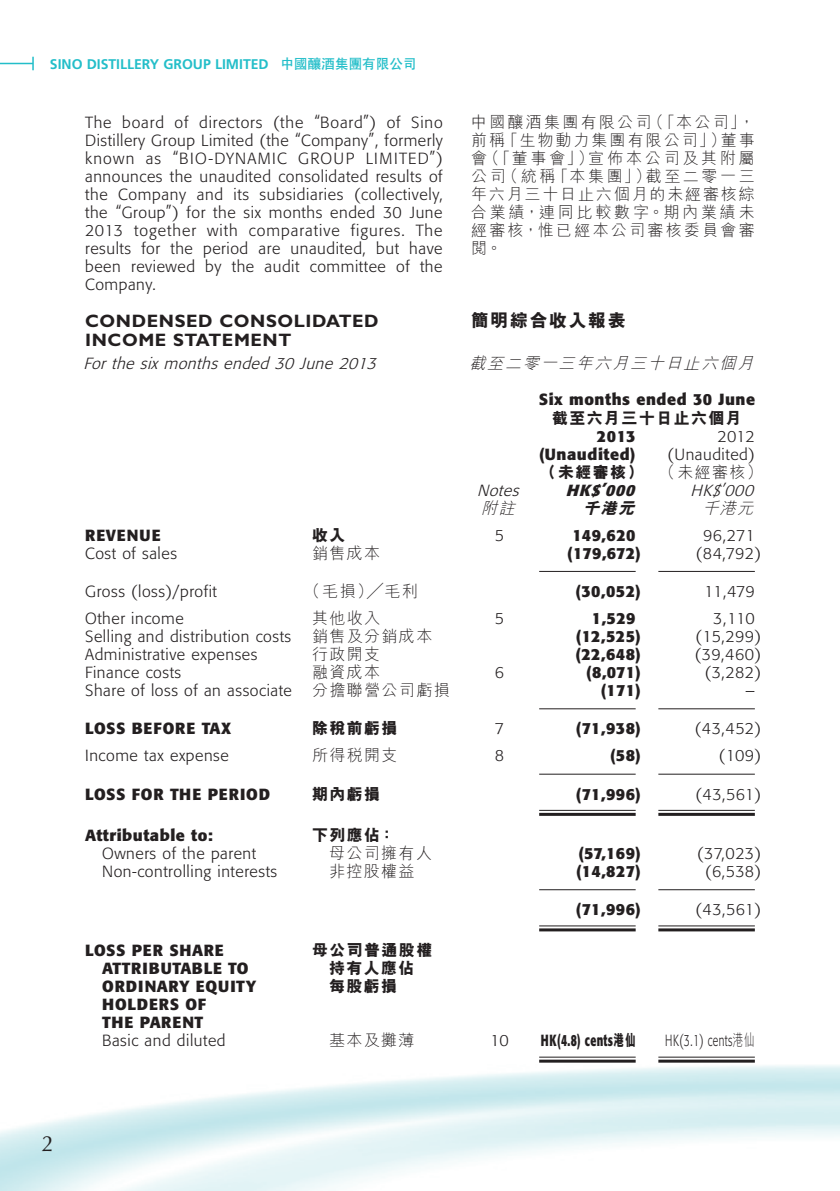
<style>
.page{position:relative;width:840px;height:1191px;background:#fff}
.page>*{position:absolute;margin:0;border:0;box-sizing:border-box;transform-origin:0 0}
.t1{font:22px "Optima LT Std";color:#231f20}
.Heading_1{font:700 18px/19px "Gill Sans Std";letter-spacing:.035em;color:#231f20}
.C_Heading_1{font:800 18px "M Hei HK";letter-spacing:.085em;color:#231f20}
.Body_Text{font:300 16px/18px "Formata";letter-spacing:.035em;color:#231f20;text-align:justify}
.Body_Text-2{font:700 16px "Formata";letter-spacing:.035em;color:#231f20}
.C_Body_Text{font:300 16px/18px "M Hei HK";letter-spacing:.14em;color:#231f20;text-align:justify}
.Body_Text-3{font:300 16px "M Hei HK";letter-spacing:.085em;color:#231f20}
.Body_Text-4{font:700 16px/18px "Formata";letter-spacing:.055em;color:#231f20}
.Body_Text-5{font:800 16px/18px "M Hei HK";letter-spacing:.085em;color:#231f20}
.Body_Text-6{font:italic 300 16px "Formata";color:#231f20}
.C_Body_Text-2{font:italic 300 16px "M Hei HK";color:#231f20}
.Body_Text-7{font:700 16px "Formata";letter-spacing:.035em;color:#231f20;scale:.66 1}
.Body_Text-8{font:300 16px "Formata";letter-spacing:.035em;color:#231f20;scale:.66 1}
.Body_Text-9{font:italic 700 16px "Formata";color:#231f20}
.Body_Text-10{font:italic 300 16px "M Hei HK";color:#231f20}
.Body_Text-11{font:italic 800 16px "M Hei HK";color:#231f20}
.t2{font:700 14px "Frutiger LT Std";color:#23bec9}
.s1{font-family:"C Hei 2 HK"}
.s2{font-family:"M Hei HK";font-weight:800}
.s3{font-family:"M Hei HK"}
</style>
<div class="page">
<img style="left:0;top:1056px;width:839px;height:135px">
<hr style="left:0;top:63px;width:33px;height:1px;background:#23bec9">
<svg style="left:32px;top:57px;width:2px;height:13px"></svg>
<hr style="left:539px;top:571px;width:96px;height:1px;background:#231f20">
<hr style="left:658px;top:571px;width:96px;height:1px;background:#231f20">
<hr style="left:539px;top:708px;width:96px;height:1px;background:#231f20">
<hr style="left:658px;top:708px;width:96px;height:1px;background:#231f20">
<hr style="left:539px;top:773px;width:96px;height:1px;background:#231f20">
<hr style="left:658px;top:773px;width:96px;height:1px;background:#231f20">
<hr style="left:539px;top:810px;width:96px;height:1px;background:#231f20">
<hr style="left:539px;top:813px;width:96px;height:3px;background:#231f20">
<hr style="left:658px;top:810px;width:96px;height:1px;background:#231f20">
<hr style="left:658px;top:813px;width:96px;height:3px;background:#231f20">
<hr style="left:539px;top:889px;width:96px;height:1px;background:#231f20">
<hr style="left:658px;top:889px;width:96px;height:1px;background:#231f20">
<hr style="left:539px;top:925px;width:96px;height:1px;background:#231f20">
<hr style="left:539px;top:928px;width:96px;height:3px;background:#231f20">
<hr style="left:658px;top:925px;width:96px;height:1px;background:#231f20">
<hr style="left:658px;top:928px;width:96px;height:3px;background:#231f20">
<hr style="left:539px;top:1056px;width:96px;height:1px;background:#231f20">
<hr style="left:539px;top:1059px;width:96px;height:3px;background:#231f20">
<hr style="left:658px;top:1056px;width:96px;height:1px;background:#231f20">
<hr style="left:658px;top:1059px;width:96px;height:3px;background:#231f20">
<p class="t2" style="left:50px;top:55px;width:368px">SINO DISTILLERY GROUP LIMITED <span class="s1">中國釀酒集團有限公司</span></p>
<p class="Body_Text" style="left:85px;top:113px;width:359px">The board of directors (the “Board”) of Sino Distillery Group Limited (the “Company”, formerly known as “BIO-DYNAMIC GROUP LIMITED”) announces the unaudited consolidated results of the Company and its subsidiaries (collectively, the “Group”) for the six months ended 30 June 2013 together with comparative figures. The results for the period are unaudited, but have been reviewed by the audit committee of the Company.</p>
<p class="Heading_1" style="left:85px;top:311px;width:295px">CONDENSED CONSOLIDATED<br>INCOME STATEMENT</p>
<p class="Body_Text-6" style="left:83px;top:354px;width:299px">For the six months ended 30 June 2013</p>
<p class="C_Body_Text" style="left:471px;top:113px;width:285px">中國釀酒集團有限公司（「本公司」，前稱「生物動力集團有限公司」）董事會（「董事會」）宣佈本公司及其附屬公司（統稱「本集團」）截至二零一三年六月三十日止六個月的未經審核綜合業績，連同比較數字。期內業績未經審核，惟已經本公司審核委員會審閱。</p>
<p class="C_Heading_1" style="left:471px;top:311px;width:156px">簡明綜合收入報表</p>
<p class="C_Body_Text-2" style="left:469px;top:355px;width:289px">截至二零一三年六月三十日止六個月</p>
<p class="Body_Text-2" style="left:538px;top:390px;width:218px">Six months ended 30 June</p>
<p class="Body_Text-5" style="left:552px;top:408px;width:191px">截至六月三十日止六個月</p>
<p class="Body_Text-2" style="left:596px;top:426px;width:40px">2013</p>
<p class="Body_Text" style="left:717px;top:427px;width:39px">2012</p>
<p class="Body_Text-2" style="left:538px;top:444px;width:98px">(Unaudited)</p>
<p class="Body_Text" style="left:667px;top:445px;width:89px">(Unaudited)</p>
<p class="Body_Text-5" style="left:539px;top:462px;width:105px">（未經審核）</p>
<p class="Body_Text-3" style="left:658px;top:463px;width:105px">（未經審核）</p>
<p class="Body_Text-6" style="left:477px;top:480px;width:48px">Notes</p>
<p class="Body_Text-9" style="left:565px;top:480px;width:75px">HK$’000</p>
<p class="Body_Text-6" style="left:690px;top:480px;width:69px">HK$’000</p>
<p class="Body_Text-10" style="left:481px;top:499px;width:39px">附註</p>
<p class="Body_Text-11" style="left:583px;top:499px;width:56px">千港元</p>
<p class="Body_Text-10" style="left:702px;top:499px;width:56px">千港元</p>
<p class="Body_Text-2" style="left:85px;top:525px;width:77px">REVENUE</p>
<p class="Body_Text-5" style="left:312px;top:525px;width:35px">收入</p>
<p class="Body_Text" style="left:494px;top:526px;width:11px">5</p>
<p class="Body_Text-2" style="left:572px;top:525px;width:65px">149,620</p>
<p class="Body_Text" style="left:702px;top:526px;width:53px">96,271</p>
<p class="Body_Text" style="left:85px;top:544px;width:93px">Cost of sales</p>
<p class="Body_Text-3" style="left:312px;top:544px;width:70px">銷售成本</p>
<p class="Body_Text-2" style="left:567px;top:543px;width:75px">(179,672)</p>
<p class="Body_Text" style="left:695px;top:544px;width:67px">(84,792)</p>
<p class="Body_Text" style="left:85px;top:582px;width:133px">Gross (loss)/profit</p>
<p class="Body_Text-3" style="left:304px;top:583px;width:115px">（毛損）╱毛利</p>
<p class="Body_Text-2" style="left:575px;top:581px;width:67px">(30,052)</p>
<p class="Body_Text" style="left:703px;top:582px;width:52px">11,479</p>
<p class="Body_Text" style="left:85px;top:609px;width:100px">Other income</p>
<p class="Body_Text-3" style="left:312px;top:610px;width:70px">其他收入</p>
<p class="Body_Text" style="left:494px;top:609px;width:11px">5</p>
<p class="Body_Text-2" style="left:591px;top:608px;width:45px">1,529</p>
<p class="Body_Text" style="left:712px;top:609px;width:43px">3,110</p>
<p class="Body_Text" style="left:85px;top:627px;width:207px">Selling and distribution costs</p>
<p class="Body_Text-3" style="left:312px;top:628px;width:122px">銷售及分銷成本</p>
<p class="Body_Text-2" style="left:575px;top:626px;width:67px">(12,525)</p>
<p class="Body_Text" style="left:695px;top:627px;width:67px">(15,299)</p>
<p class="Body_Text" style="left:85px;top:645px;width:174px">Administrative expenses</p>
<p class="Body_Text-3" style="left:312px;top:646px;width:70px">行政開支</p>
<p class="Body_Text-2" style="left:575px;top:644px;width:67px">(22,648)</p>
<p class="Body_Text" style="left:694px;top:645px;width:68px">(39,460)</p>
<p class="Body_Text" style="left:85px;top:663px;width:98px">Finance costs</p>
<p class="Body_Text-3" style="left:312px;top:664px;width:70px">融資成本</p>
<p class="Body_Text" style="left:494px;top:663px;width:11px">6</p>
<p class="Body_Text-2" style="left:586px;top:662px;width:56px">(8,071)</p>
<p class="Body_Text" style="left:704px;top:663px;width:58px">(3,282)</p>
<p class="Body_Text" style="left:85px;top:681px;width:208px">Share of loss of an associate</p>
<p class="Body_Text-3" style="left:312px;top:682px;width:139px">分擔聯營公司虧損</p>
<p class="Body_Text-2" style="left:600px;top:680px;width:42px">(171)</p>
<p class="Body_Text" style="left:745px;top:681px;width:11px">–</p>
<p class="Body_Text-2" style="left:85px;top:718px;width:147px">LOSS BEFORE TAX</p>
<p class="Body_Text-5" style="left:312px;top:719px;width:87px">除稅前虧損</p>
<p class="Body_Text" style="left:494px;top:720px;width:11px">7</p>
<p class="Body_Text-2" style="left:575px;top:718px;width:67px">(71,938)</p>
<p class="Body_Text" style="left:694px;top:720px;width:68px">(43,452)</p>
<p class="Body_Text" style="left:85px;top:747px;width:145px">Income tax expense</p>
<p class="Body_Text-3" style="left:312px;top:747px;width:87px">所得稅開支</p>
<p class="Body_Text" style="left:494px;top:747px;width:11px">8</p>
<p class="Body_Text-2" style="left:609px;top:745px;width:32px">(58)</p>
<p class="Body_Text" style="left:718px;top:747px;width:44px">(109)</p>
<p class="Body_Text-2" style="left:85px;top:784px;width:186px">LOSS FOR THE PERIOD</p>
<p class="Body_Text-5" style="left:312px;top:784px;width:70px">期內虧損</p>
<p class="Body_Text-2" style="left:575px;top:784px;width:67px">(71,996)</p>
<p class="Body_Text" style="left:695px;top:785px;width:67px">(43,561)</p>
<p class="Body_Text-2" style="left:85px;top:825px;width:129px">Attributable to:</p>
<p class="Body_Text-5" style="left:312px;top:825px;width:84px">下列應佔：</p>
<p class="Body_Text" style="left:102px;top:844px;width:155px">Owners of the parent</p>
<p class="Body_Text-3" style="left:329px;top:844px;width:104px">母公司擁有人</p>
<p class="Body_Text-2" style="left:578px;top:843px;width:64px">(57,169)</p>
<p class="Body_Text" style="left:696px;top:844px;width:65px">(37,023)</p>
<p class="Body_Text" style="left:102px;top:862px;width:176px">Non-controlling interests</p>
<p class="Body_Text-3" style="left:329px;top:862px;width:87px">非控股權益</p>
<p class="Body_Text-2" style="left:575px;top:861px;width:66px">(14,827)</p>
<p class="Body_Text" style="left:704px;top:862px;width:57px">(6,538)</p>
<p class="Body_Text-2" style="left:575px;top:899px;width:67px">(71,996)</p>
<p class="Body_Text" style="left:695px;top:900px;width:67px">(43,561)</p>
<p class="Body_Text-4" style="left:102px;top:941px;width:156px;text-indent:-17px">LOSS PER SHARE<br>ATTRIBUTABLE TO<br>ORDINARY EQUITY<br>HOLDERS OF<br>THE PARENT</p>
<p class="Body_Text-5" style="left:329px;top:941px;width:105px;text-indent:-17px">母公司普通股權持有人應佔每股虧損</p>
<p class="Body_Text" style="left:102px;top:1032px;width:125px">Basic and diluted</p>
<p class="Body_Text-3" style="left:329px;top:1032px;width:87px">基本及攤薄</p>
<p class="Body_Text" style="left:490px;top:1032px;width:20px">10</p>
<p class="Body_Text-7" style="left:540px;top:1030px;width:145px">HK(4.8) cents<span class="s2">港仙</span></p>
<p class="Body_Text-8" style="left:665px;top:1031px;width:137px">HK(3.1) cents<span class="s3">港仙</span></p>
<p class="t1" style="left:42px;top:1131px;width:14px">2</p>
</div>
